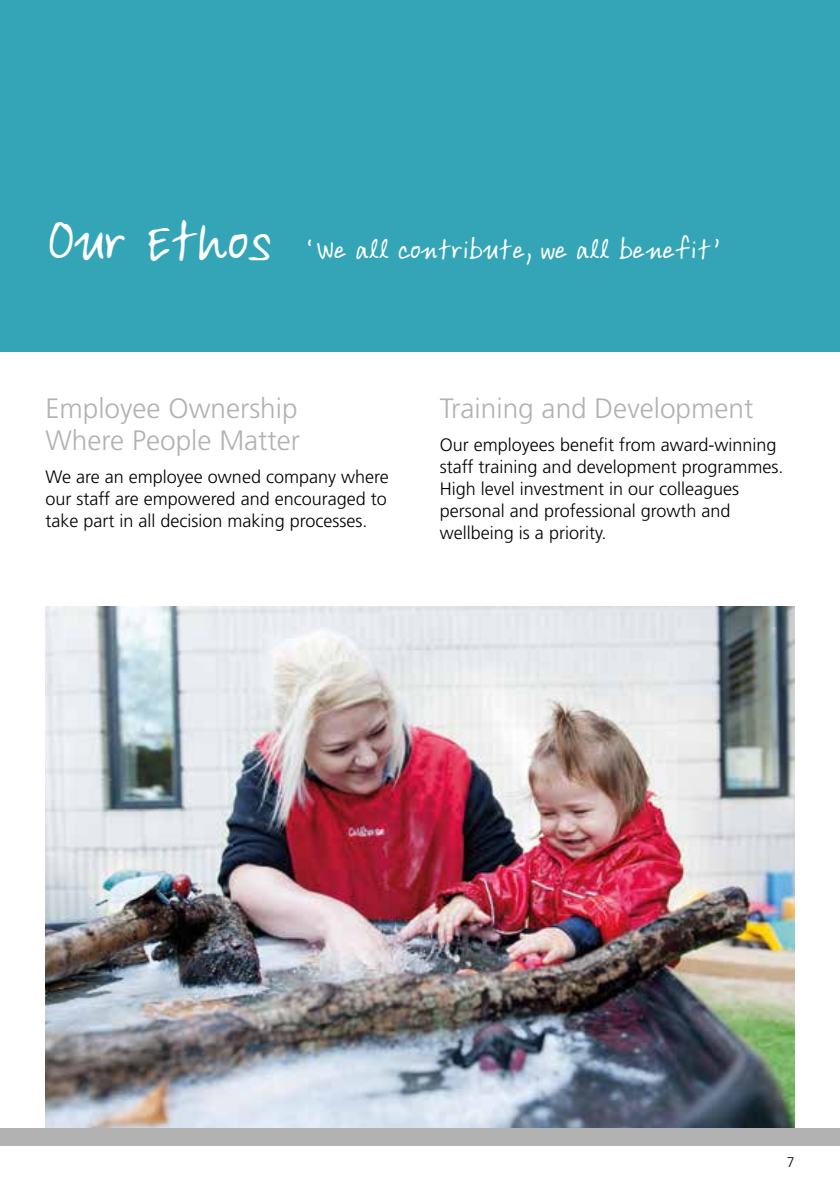
<style>
.page{position:relative;width:840px;height:1191px;background:#fff}
.page>*{position:absolute;margin:0;border:0;box-sizing:border-box;transform-origin:0 0}
.t1{font:300 28px/32px "Frutiger";color:#b3b2b2}
.t2{font:24px "Lumpy";color:#fff}
.t3{font:300 18px/22px "Frutiger";color:#000;text-align:justify}
.t4{font:300 14px "Frutiger";color:#000}
.s1{font-size:48px}
</style>
<div class="page">
<img style="left:45px;top:607px;width:749px;height:521px">
<div style="left:0;top:1128px;width:839px;height:17px;background:#b3b2b2"></div>
<div style="left:0;top:0;width:839px;height:351px;background:#34a5b7"></div>
<h2 class="t2" style="left:45px;top:235px;width:674px"><span class="s1">Our Ethos</span> ‘We all contribute, we all benefit’</h2>
<h1 class="t1" style="left:45px;top:393px;width:256px">Employee Ownership<br>Where People Matter</h1>
<p class="t3" style="left:45px;top:466px;width:345px">We are an employee owned company where our staff are empowered and encouraged to take part in all decision making processes.</p>
<h1 class="t1" style="left:439px;top:393px;width:315px">Training and Development</h1>
<p class="t3" style="left:439px;top:434px;width:345px;text-align:left">Our employees benefit from award-winning staff training and development programmes.<br>High level investment in our colleagues personal and professional growth and wellbeing is a priority.</p>
<p class="t4" style="left:786px;top:1154px;width:9px">7</p>
</div>
